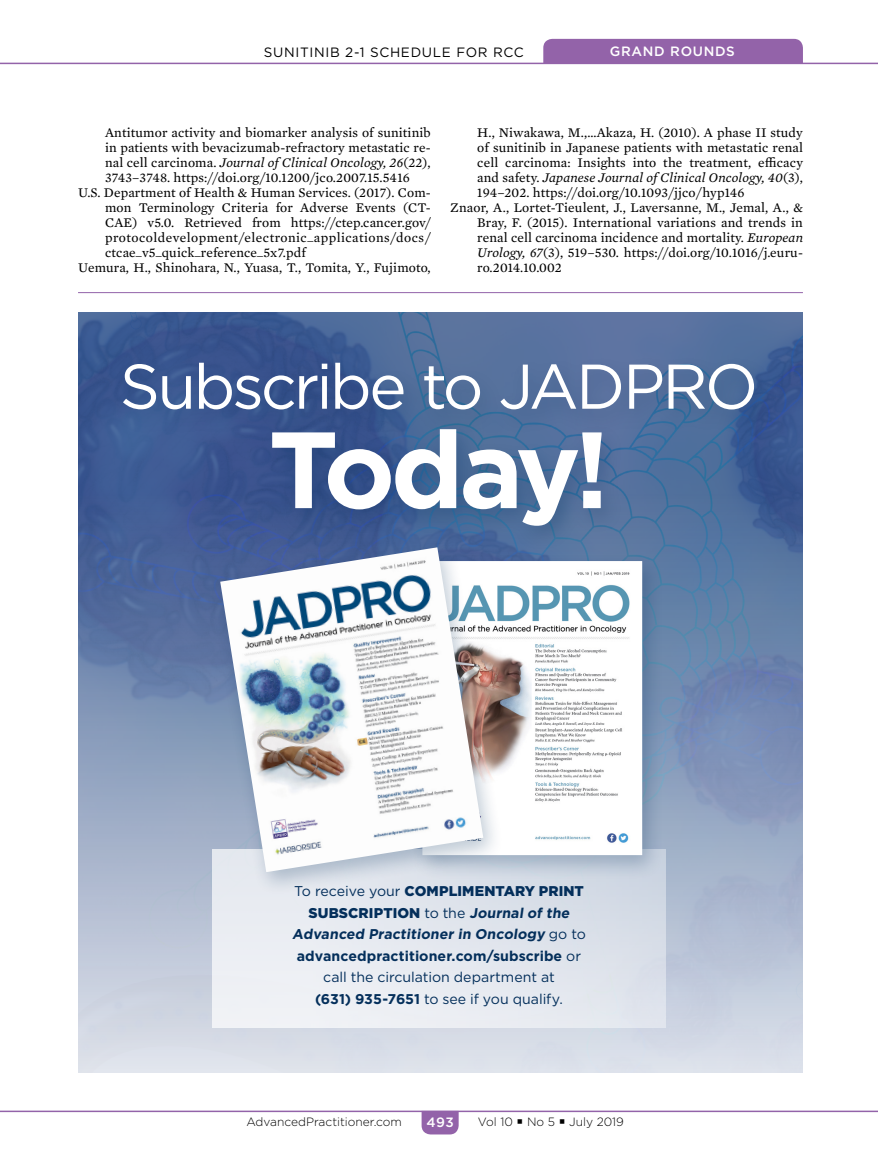
<style>
.page{position:relative;width:878px;height:1175px;background:#fff}
.page>*{position:absolute;margin:0;border:0;box-sizing:border-box;transform-origin:0 0}
.t1{font:700 108.15px "Gotham";letter-spacing:-.055em;color:#fff}
.t2{font:63px "Gotham";letter-spacing:-.045em;color:#fff}
.t3{font:700 14.1px/21.5px "Gotham";letter-spacing:.005em;color:#042f5b;text-align:center}
.t4{font:13.5px "Mercury Text G2";letter-spacing:.01em;color:#000}
.t5{font:italic 13.5px "Mercury Text G2";letter-spacing:.01em;color:#000}
.t6{font:13.5px "Mercury Text G2";letter-spacing:.035em;color:#000}
.t7{font:13.5px "Gotham";letter-spacing:.05em;color:#000}
.t8{font:500 13.5px "Gotham";letter-spacing:.05em;color:#fff}
.t9{font:300 12px "Gotham";color:#000}
.s1{font-style:normal}
.s2{font-style:italic}
.s3{font-weight:400}
.s4{font-weight:900}
</style>
<div class="page">
<hr style="left:0;top:1110px;width:878px;height:2px;background:#9363a9">
<svg style="left:421px;top:1110px;width:37px;height:24px"></svg>
<hr style="left:0;top:63px;width:878px;height:1px;background:#9363a9">
<div style="left:543px;top:39px;width:259px;height:24px;background:#9363a9"></div>
<img style="left:79px;top:312px;width:723px;height:760px">
<div style="left:113px;top:355px;width:663px;height:81px;background:#042f5b;opacity:.25"></div>
<div style="left:212px;top:849px;width:454px;height:178px;background:linear-gradient(to right,#f0f2f6,#d9dfe8)"></div>
<div style="left:260px;top:421px;width:363px;height:131px;background:#042f5b;opacity:.25"></div>
<div style="left:410px;top:553px;width:254px;height:327px;background:#042f5b;opacity:.25"></div>
<img style="left:504px;top:561px;width:138px;height:294px">
<div style="left:209px;top:540px;width:295px;height:356px;background:#042f5b;opacity:.25"></div>
<img style="left:220px;top:547px;width:263px;height:325px">
<hr style="left:78px;top:292px;width:724px;height:1px;background:#9363a9">
<p class="t7" style="left:264px;top:43px;width:261px">SUNITINIB 2-1 SCHEDULE FOR RCC</p>
<p class="t8" style="left:610px;top:43px;width:126px">GRAND ROUNDS</p>
<p class="t4" style="left:105px;top:123px;width:327px">Antitumor activity and biomarker analysis of sunitinib</p>
<p class="t4" style="left:105px;top:138px;width:327px">in patients with bevacizumab-refractory metastatic re-</p>
<p class="t5" style="left:105px;top:153px;width:327px"><span class="s1">nal cell carcinoma.</span> Journal of Clinical Oncology, 26<span class="s1">(22),</span></p>
<p class="t4" style="left:105px;top:168px;width:306px">3743–3748. https://doi.org/10.1200/jco.2007.15.5416</p>
<p class="t4" style="left:78px;top:183px;width:354px">U.S. Department of Health &amp; Human Services. (2017). Com-</p>
<p class="t4" style="left:105px;top:198px;width:327px">mon Terminology Criteria for Adverse Events (CT-</p>
<p class="t4" style="left:105px;top:213px;width:327px">CAE) v5.0. Retrieved from https://ctep.cancer.gov/</p>
<p class="t6" style="left:105px;top:228px;width:327px">protocoldevelopment/electronic_applications/docs/</p>
<p class="t4" style="left:105px;top:243px;width:202px">ctcae_v5_quick_reference_5x7.pdf</p>
<p class="t4" style="left:78px;top:258px;width:354px">Uemura, H., Shinohara, N., Yuasa, T., Tomita, Y., Fujimoto,</p>
<p class="t4" style="left:477px;top:123px;width:327px">H., Niwakawa, M.,…Akaza, H. (2010). A phase II study</p>
<p class="t4" style="left:477px;top:138px;width:327px">of sunitinib in Japanese patients with metastatic renal</p>
<p class="t4" style="left:477px;top:153px;width:327px">cell carcinoma: Insights into the treatment, efficacy</p>
<p class="t5" style="left:477px;top:168px;width:327px"><span class="s1">and safety.</span> Japanese Journal of Clinical Oncology, 40<span class="s1">(3),</span></p>
<p class="t4" style="left:477px;top:183px;width:269px">194–202. https://doi.org/10.1093/jjco/hyp146</p>
<p class="t4" style="left:450px;top:198px;width:354px">Znaor, A., Lortet-Tieulent, J., Laversanne, M., Jemal, A., &amp;</p>
<p class="t4" style="left:477px;top:213px;width:327px">Bray, F. (2015). International variations and trends in</p>
<p class="t4" style="left:477px;top:228px;width:327px">renal cell carcinoma incidence and mortality. <span class="s2">European</span></p>
<p class="t4" style="left:477px;top:243px;width:327px"><span class="s2">Urology, 67</span>(3), 519–530. https://doi.org/10.1016/j.euru-</p>
<p class="t4" style="left:477px;top:258px;width:86px">ro.2014.10.002</p>
<h2 class="t2" style="left:120px;top:346px;width:640px">Subscribe to JADPRO</h2>
<h1 class="t1" style="left:268px;top:398px;width:342px">Today!</h1>
<p class="t3" style="left:292px;top:880px;width:295px"><span class="s3">To receive your</span> <span class="s4">COMPLIMENTARY PRINT SUBSCRIPTION</span> <span class="s3">to the</span> Journal of the Advanced Practitioner in Oncology <span class="s3">g o t o </span>advancedpractitioner.com/subscribe <span class="s3">or call the circulation department at<br></span>(631) 935-7651 <span class="s3">to see if you qualify.</span></p>
<p class="t9" style="left:246px;top:1114px;width:157px">AdvancedPractitioner.com</p>
<p class="t8" style="left:426px;top:1113px;width:29px">493</p>
<p class="t9" style="left:478px;top:1113px;width:147px">Vol 10 ▪ No 5 ▪ July 2019</p>
</div>
